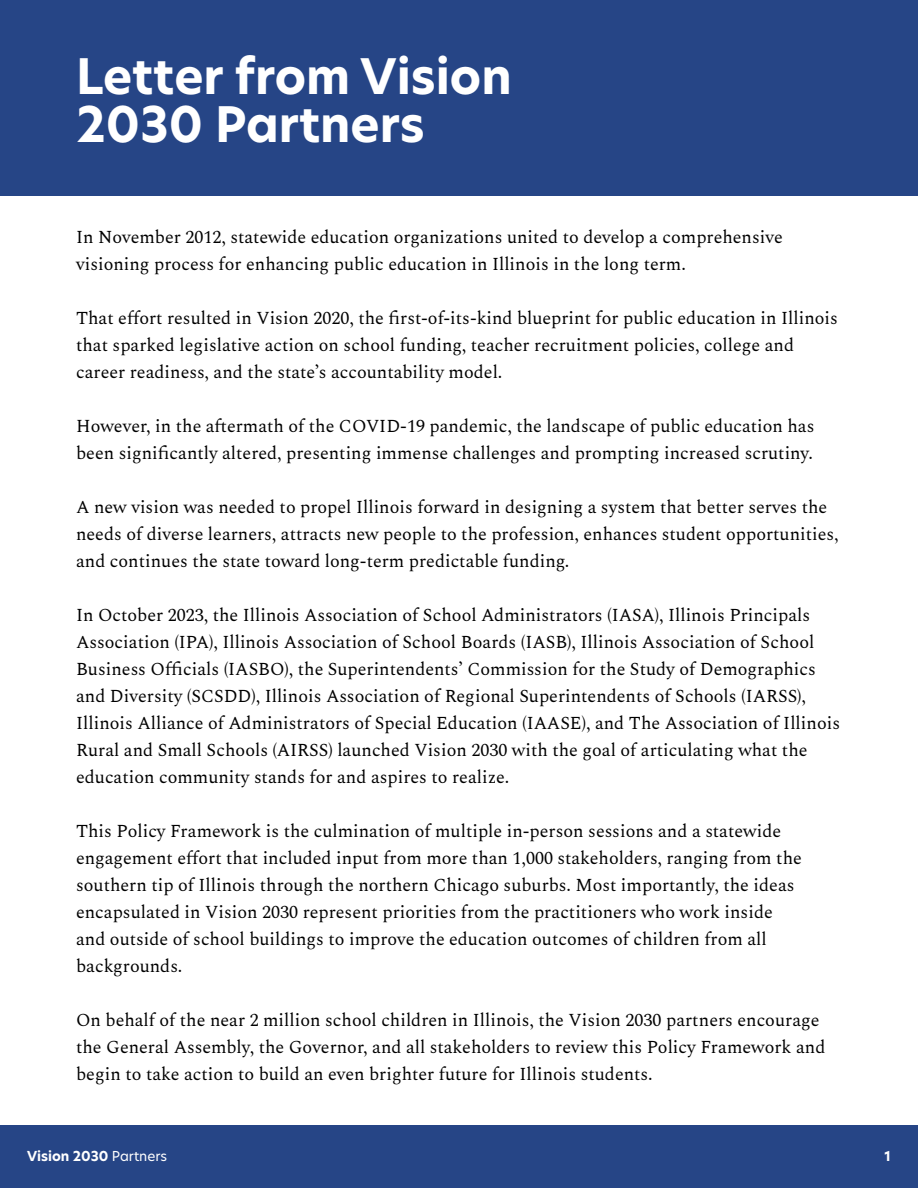
<style>
.page{position:relative;width:918px;height:1188px;background:#fff}
.page>*{position:absolute;margin:0;border:0;box-sizing:border-box;transform-origin:0 0}
.t1{font:700 48px/48.6px "New Hero";color:#fff}
.t2{font:18px/27px "Spectral";color:#000}
.t3{font:700 13.5px "New Hero";color:#fff}
.s1{font-weight:400}
</style>
<div class="page">
<div style="left:0;top:1125px;width:918px;height:63px;background:#264586"></div>
<div style="left:0;top:0;width:918px;height:195px;background:#264586"></div>
<p class="t1" style="left:76px;top:52px;width:437px">Letter from Vision<br>2030 Partners</p>
<p class="t2" style="left:76px;top:222px;width:708px">In November 2012, statewide education organizations united to develop a comprehensive visioning process for enhancing public education in Illinois in the long term.</p>
<p class="t2" style="left:76px;top:303px;width:763px">That effort resulted in Vision 2020, the first-of-its-kind blueprint for public education in Illinois that sparked legislative action on school funding, teacher recruitment policies, college and career readiness, and the state’s accountability model.</p>
<p class="t2" style="left:76px;top:411px;width:740px">However, in the aftermath of the COVID-19 pandemic, the landscape of public education has been significantly altered, presenting immense challenges and prompting increased scrutiny.</p>
<p class="t2" style="left:76px;top:492px;width:764px">A new vision was needed to propel Illinois forward in designing a system that better serves the needs of diverse learners, attracts new people to the profession, enhances student opportunities, and continues the state toward long-term predictable funding.</p>
<p class="t2" style="left:76px;top:600px;width:766px">In October 2023, the Illinois Association of School Administrators (IASA), Illinois Principals Association (IPA), Illinois Association of School Boards (IASB), Illinois Association of School Business Officials (IASBO), the Superintendents’ Commission for the Study of Demographics and Diversity (SCSDD), Illinois Association of Regional Superintendents of Schools (IARSS), Illinois Alliance of Administrators of Special Education (IAASE), and The Association of Illinois Rural and Small Schools (AIRSS) launched Vision 2030 with the goal of articulating what the education community stands for and aspires to realize.</p>
<p class="t2" style="left:76px;top:816px;width:727px">This Policy Framework is the culmination of multiple in-person sessions and a statewide engagement effort that included input from more than 1,000 stakeholders, ranging from the southern tip of Illinois through the northern Chicago suburbs. Most importantly, the ideas encapsulated in Vision 2030 represent priorities from the practitioners who work inside and outside of school buildings to improve the education outcomes of children from all backgrounds.</p>
<p class="t2" style="left:76px;top:1005px;width:751px">On behalf of the near 2 million school children in Illinois, the Vision 2030 partners encourage the General Assembly, the Governor, and all stakeholders to review this Policy Framework and begin to take action to build an even brighter future for Illinois students.</p>
<p class="t3" style="left:27px;top:1147px;width:142px">Vision 2030 <span class="s1">Partners</span></p>
<p class="t3" style="left:885px;top:1147px;width:8px">1</p>
</div>
